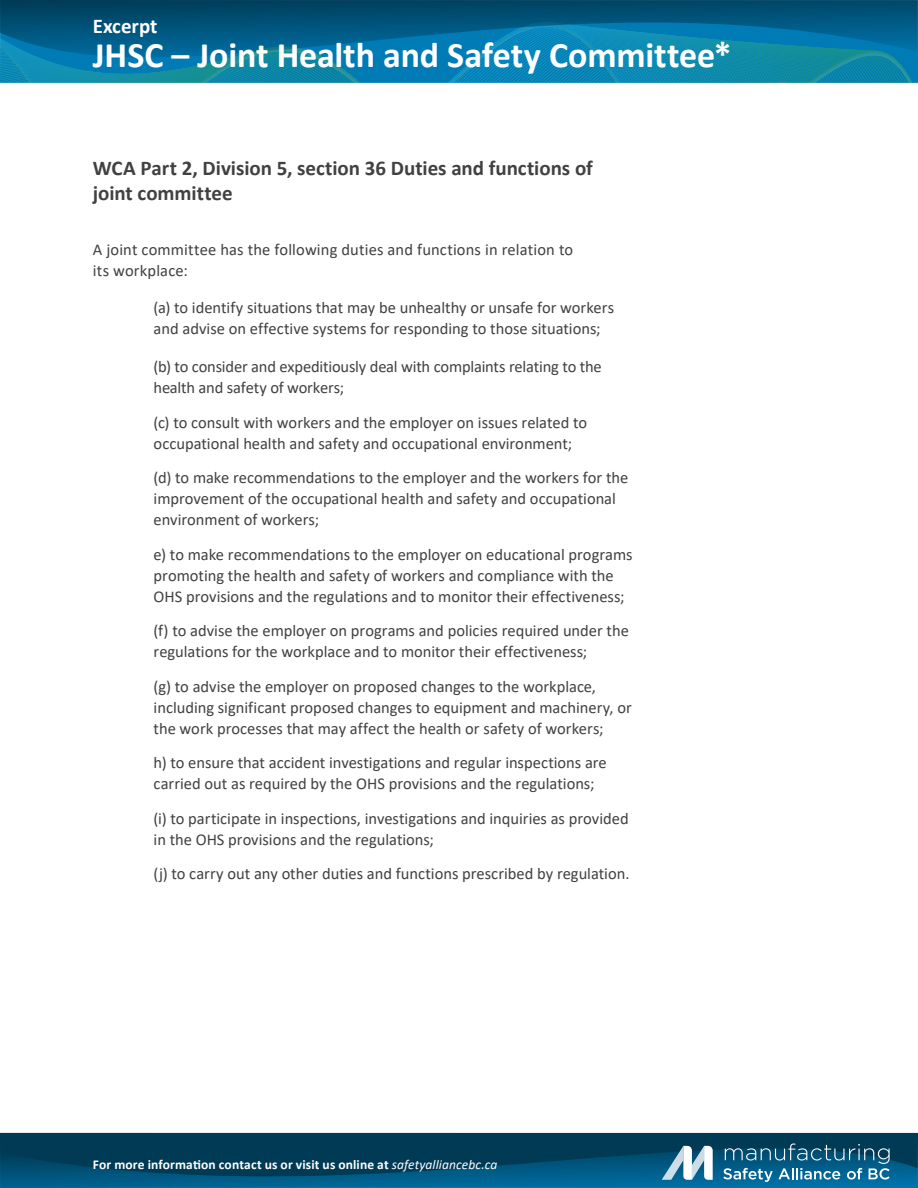
<style>
.page{position:relative;width:918px;height:1188px;background:#fff}
.page>*{position:absolute;margin:0;border:0;box-sizing:border-box;transform-origin:0 0}
.t1{font:700 36px "Calibri";letter-spacing:-.005em;color:#fff}
.t2{font:700 21px/25.5px "Calibri";color:#414042}
.t3{font:700 21px "Calibri";color:#fff}
.t4{font:16.5px/21px "Calibri";color:#414042}
.t5{font:700 13.5px "Calibri";letter-spacing:.01em;color:#fff}
.s1{font-weight:400;font-style:italic}
</style>
<div class="page">
<div style="left:0;top:1133px;width:918px;height:5px;background:#003a54"></div>
<svg style="left:0;top:68px;width:918px;height:15px;background:#0d88ad"></svg>
<svg style="left:0;top:0;width:918px;height:68px;background:#036791"></svg>
<svg style="left:0;top:1138px;width:918px;height:50px;background:#00496b"></svg>
<svg style="left:723px;top:1144px;width:167px;height:38px;background:#2c7293"></svg>
<svg style="left:662px;top:1146px;width:51px;height:34px"></svg>
<p class="t3" style="left:93px;top:11px;width:66px">Excerpt</p>
<h1 class="t1" style="left:93px;top:30px;width:640px">JHSC – Joint Health and Safety Committee*</h1>
<p class="t2" style="left:93px;top:155px;width:502px">WCA Part 2, Division 5, section 36 Duties and functions of joint committee</p>
<p class="t4" style="left:93px;top:238px;width:482px">A joint committee has the following duties and functions in relation to its workplace:</p>
<p class="t4" style="left:154px;top:297px;width:462px">(a) to identify situations that may be unhealthy or unsafe for workers and advise on effective systems for responding to those situations;</p>
<p class="t4" style="left:154px;top:356px;width:450px">(b) to consider and expeditiously deal with complaints relating to the health and safety of workers;</p>
<p class="t4" style="left:154px;top:411px;width:435px">(c) to consult with workers and the employer on issues related to occupational health and safety and occupational environment;</p>
<p class="t4" style="left:154px;top:467px;width:476px">(d) to make recommendations to the employer and the workers for the improvement of the occupational health and safety and occupational environment of workers;</p>
<p class="t4" style="left:154px;top:543px;width:481px">e) to make recommendations to the employer on educational programs promoting the health and safety of workers and compliance with the<br>OHS provisions and the regulations and to monitor their effectiveness;</p>
<p class="t4" style="left:154px;top:620px;width:477px">(f) to advise the employer on programs and policies required under the regulations for the workplace and to monitor their effectiveness;</p>
<p class="t4" style="left:154px;top:675px;width:480px">(g) to advise the employer on proposed changes to the workplace, including significant proposed changes to equipment and machinery, or the work processes that may affect the health or safety of workers;</p>
<p class="t4" style="left:154px;top:752px;width:455px">h) to ensure that accident investigations and regular inspections are carried out as required by the OHS provisions and the regulations;</p>
<p class="t4" style="left:154px;top:807px;width:477px">(i) to participate in inspections, investigations and inquiries as provided in the OHS provisions and the regulations;</p>
<p class="t4" style="left:154px;top:863px;width:477px">(j) to carry out any other duties and functions prescribed by regulation.</p>
<p class="t5" style="left:93px;top:1155px;width:406px">For more information contact us or visit us online at <span class="s1">safetyalliancebc.ca</span></p>
</div>
